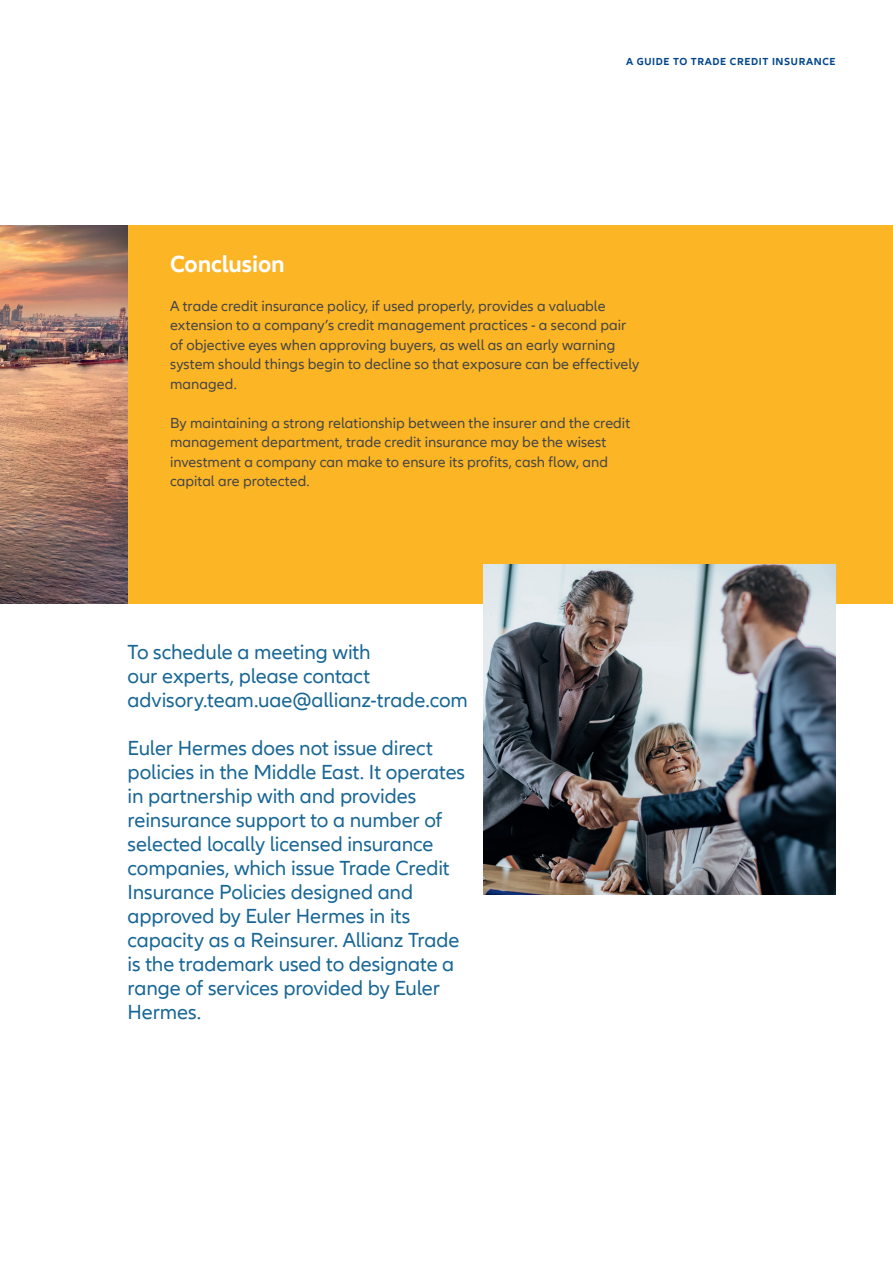
<style>
.page{position:relative;width:893px;height:1263px;background:#fff}
.page>*{position:absolute;margin:0;border:0;box-sizing:border-box;transform-origin:0 0}
.t1{font:700 24px "Allianz Neo";letter-spacing:-.005em;color:#fff}
.t2{font:21px/24px "Allianz Neo";letter-spacing:-.005em;color:#176695}
.t3{font:15px/19.5px "Allianz Neo";letter-spacing:.005em;color:#454647}
.t4{font:700 10.5px "Allianz Neo";letter-spacing:.06em;color:#01468c}
</style>
<div class="page">
<div style="left:57px;top:225px;width:836px;height:378px;background:#fcb525"></div>
<img style="left:0;top:225px;width:128px;height:378px">
<img style="left:483px;top:564px;width:353px;height:330px">
<p class="t4" style="left:626px;top:56px;width:211px">A GUIDE TO TRADE CREDIT INSURANCE</p>
<h1 class="t1" style="left:170px;top:250px;width:116px">Conclusion</h1>
<p class="t3" style="left:170px;top:297px;width:471px">A trade credit insurance policy, if used properly, provides a valuable extension to a company’s credit management practices - a second pair of objective eyes when approving buyers, as well as an early warning system should things begin to decline so that exposure can be effectively managed.</p>
<p class="t3" style="left:170px;top:414px;width:462px">By maintaining a strong relationship between the insurer and the credit management department, trade credit insurance may be the wisest investment a company can make to ensure its profits, cash flow, and capital are protected.</p>
<h2 class="t2" style="left:128px;top:640px;width:342px">To schedule a meeting with<br>our experts, please contact advisory.team.uae@allianz-trade.com</h2>
<p class="t2" style="left:128px;top:736px;width:339px">Euler Hermes does not issue direct policies in the Middle East. It operates in partnership with and provides reinsurance support to a number of selected locally licensed insurance companies, which issue Trade Credit Insurance Policies designed and approved by Euler Hermes in its capacity as a Reinsurer. Allianz Trade is the trademark used to designate a range of services provided by Euler Hermes.</p>
</div>
